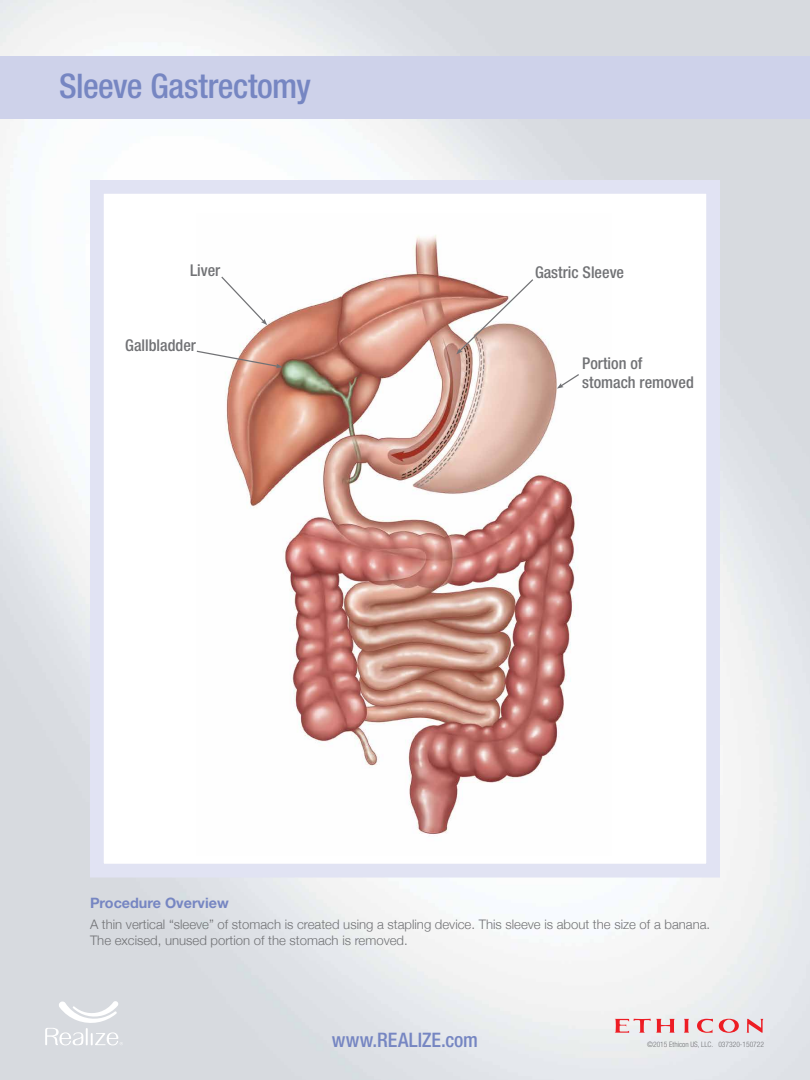
<style>
.page{position:relative;width:810px;height:1080px;background:#fff}
.page>*{position:absolute;margin:0;border:0;box-sizing:border-box;transform-origin:0 0}
.t1{font:500 condensed 33.94px "Helvetica Neue LT Std";letter-spacing:-.015em;color:#7686c2}
.t2{font:500 condensed 20px "Helvetica Neue LT Std";color:#7686c2}
.t3{font:500 condensed 16.25px/19.5px "Helvetica Neue LT Std";color:#717275}
.t4{font:700 14.38px "Helvetica Neue LT Std";color:#7686c2}
.t5{font:300 13.12px/15.8px "Helvetica Neue";color:#717275}
.t6{font:300 condensed 7.5px "Helvetica Neue LT Std";color:#717275}
</style>
<div class="page">
<div style="left:0;top:56px;width:810px;height:62px;background:#ced2ea"></div>
<svg style="left:615px;top:1019px;width:60px;height:14px"></svg>
<svg style="left:684px;top:1019px;width:5px;height:14px"></svg>
<svg style="left:697px;top:1019px;width:16px;height:14px"></svg>
<svg style="left:747px;top:1019px;width:16px;height:14px"></svg>
<svg style="left:719px;top:1019px;width:20px;height:14px"></svg>
<svg style="left:45px;top:1001px;width:78px;height:44px"></svg>
<img style="left:224px;top:234px;width:355px;height:607px">
<div style="left:90px;top:180px;width:630px;height:698px;border:14px solid #e1e3f3"></div>
<svg style="left:221px;top:275px;width:46px;height:50px"></svg>
<svg style="left:196px;top:350px;width:87px;height:18px"></svg>
<svg style="left:456px;top:278px;width:79px;height:76px"></svg>
<svg style="left:557px;top:373px;width:22px;height:16px"></svg>
<h1 class="t1" style="left:59px;top:66px;width:253px">Sleeve Gastrectomy</h1>
<p class="t3" style="left:190px;top:260px;width:32px">Liver</p>
<p class="t3" style="left:535px;top:263px;width:91px">Gastric Sleeve</p>
<p class="t3" style="left:125px;top:335px;width:72px">Gallbladder</p>
<p class="t3" style="left:582px;top:353px;width:113px">Portion of stomach removed</p>
<p class="t4" style="left:90px;top:894px;width:140px">Procedure Overview</p>
<p class="t5" style="left:90px;top:916px;width:622px">A thin vertical “sleeve” of stomach is created using a stapling device. This sleeve is about the size of a banana.<br>The excised, unused portion of the stomach is removed.</p>
<h2 class="t2" style="left:332px;top:1028px;width:148px">www.REALIZE.com</h2>
<p class="t6" style="left:647px;top:1040px;width:118px">©2015 Ethicon US, LLC. 037320-150722</p>
</div>
